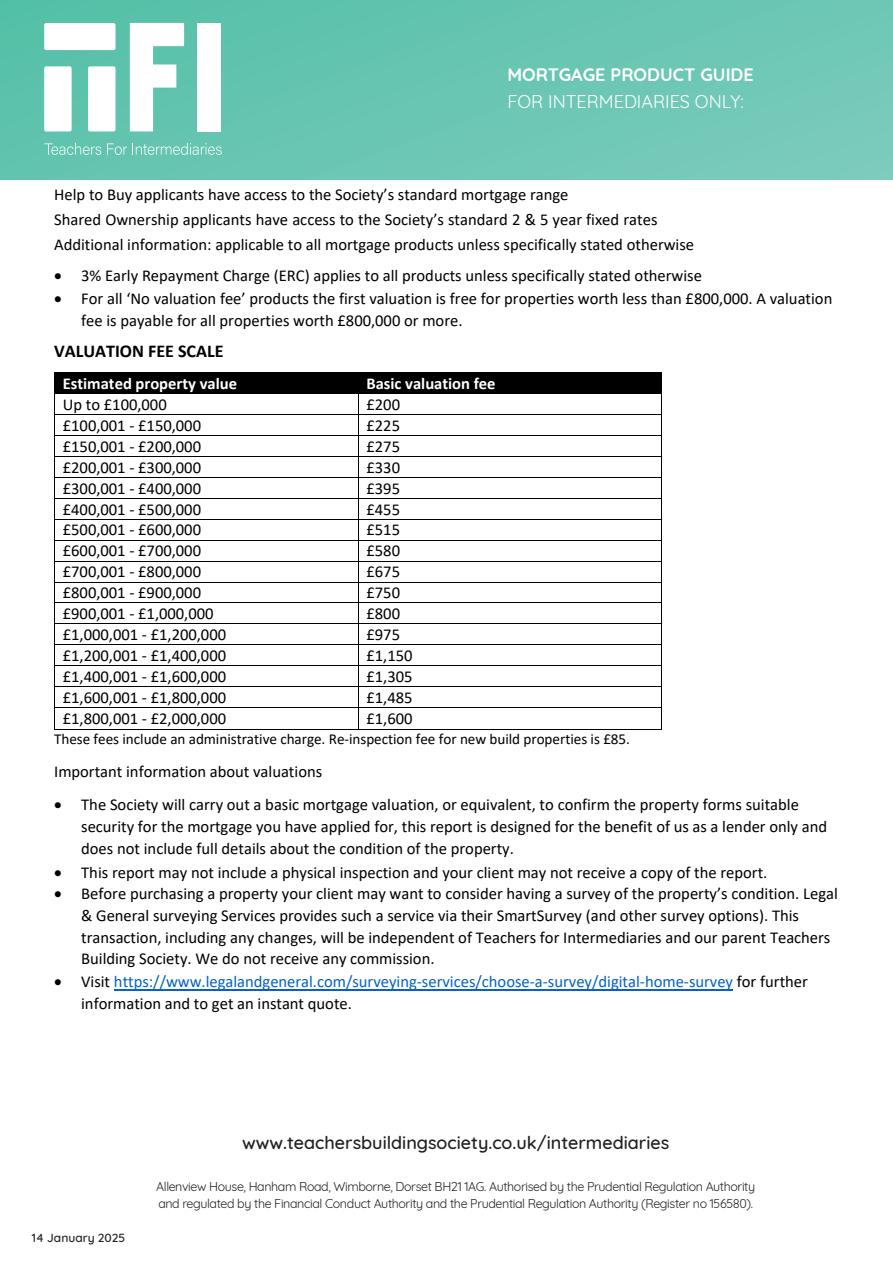
<style>
.page{position:relative;width:893px;height:1263px;background:#fff}
.page>*{position:absolute;margin:0;border:0;box-sizing:border-box;transform-origin:0 0}
.t1{font:500 18px "Quicksand";color:#231f20}
.t2{font:18px/27px "Quicksand";color:#fff}
.t3{font:700 18px "Calibri";color:#000}
.t4{font:16.65px/21.6px "Calibri";color:#000}
.t5{font:16.65px/21.6px "Calibri";color:#0563c1}
.t6{font:700 16.65px "Calibri";color:#fff}
.t7{font:15.15px "Calibri";letter-spacing:-.005em;color:#000}
.t8{font:12.45px/17.1px "Quicksand";letter-spacing:-.03em;color:#231f20}
.t9{font:500 12px "Quicksand";color:#231f20}
.s1{font-weight:700}
.s2{color:#000}
</style>
<div class="page">
<div style="left:0;top:0;width:893px;height:179px;background:linear-gradient(to right,#5ac2aa,#76c9b9)"></div>
<div style="left:55px;top:373px;width:303px;height:20px;background:#000"></div>
<div style="left:359px;top:373px;width:303px;height:20px;background:#000"></div>
<hr style="left:55px;top:372px;width:303px;height:1px;background:#000">
<hr style="left:359px;top:372px;width:303px;height:1px;background:#000">
<hr style="left:55px;top:393px;width:303px;height:1px;background:#000">
<hr style="left:359px;top:393px;width:303px;height:1px;background:#000">
<hr style="left:55px;top:414px;width:303px;height:1px;background:#000">
<hr style="left:359px;top:414px;width:303px;height:1px;background:#000">
<hr style="left:55px;top:435px;width:303px;height:1px;background:#000">
<hr style="left:359px;top:435px;width:303px;height:1px;background:#000">
<hr style="left:55px;top:456px;width:303px;height:1px;background:#000">
<hr style="left:359px;top:456px;width:303px;height:1px;background:#000">
<hr style="left:55px;top:477px;width:303px;height:1px;background:#000">
<hr style="left:359px;top:477px;width:303px;height:1px;background:#000">
<hr style="left:55px;top:498px;width:303px;height:1px;background:#000">
<hr style="left:359px;top:498px;width:303px;height:1px;background:#000">
<hr style="left:55px;top:519px;width:303px;height:1px;background:#000">
<hr style="left:359px;top:519px;width:303px;height:1px;background:#000">
<hr style="left:55px;top:540px;width:303px;height:1px;background:#000">
<hr style="left:359px;top:540px;width:303px;height:1px;background:#000">
<hr style="left:55px;top:561px;width:303px;height:1px;background:#000">
<hr style="left:359px;top:561px;width:303px;height:1px;background:#000">
<hr style="left:55px;top:582px;width:303px;height:1px;background:#000">
<hr style="left:359px;top:582px;width:303px;height:1px;background:#000">
<hr style="left:55px;top:603px;width:303px;height:1px;background:#000">
<hr style="left:359px;top:603px;width:303px;height:1px;background:#000">
<hr style="left:55px;top:623px;width:303px;height:1px;background:#000">
<hr style="left:359px;top:623px;width:303px;height:1px;background:#000">
<hr style="left:55px;top:644px;width:303px;height:1px;background:#000">
<hr style="left:359px;top:644px;width:303px;height:1px;background:#000">
<hr style="left:55px;top:665px;width:303px;height:1px;background:#000">
<hr style="left:359px;top:665px;width:303px;height:1px;background:#000">
<hr style="left:55px;top:686px;width:303px;height:1px;background:#000">
<hr style="left:359px;top:686px;width:303px;height:1px;background:#000">
<hr style="left:55px;top:707px;width:303px;height:1px;background:#000">
<hr style="left:359px;top:707px;width:303px;height:1px;background:#000">
<svg style="left:54px;top:372px;width:1px;height:358px"></svg>
<hr style="left:55px;top:729px;width:303px;height:1px;background:#000">
<svg style="left:358px;top:372px;width:1px;height:358px"></svg>
<hr style="left:359px;top:729px;width:303px;height:1px;background:#000">
<svg style="left:44px;top:143px;width:57px;height:12px"></svg>
<svg style="left:107px;top:143px;width:115px;height:12px"></svg>
<div style="left:44px;top:23px;width:72px;height:27px;background:#fff;border-radius:2px"></div>
<div style="left:44px;top:66px;width:28px;height:65px;background:#fff;border-radius:2px"></div>
<div style="left:88px;top:66px;width:28px;height:65px;background:#fff;border-radius:2px"></div>
<svg style="left:130px;top:23px;width:54px;height:108px"></svg>
<div style="left:197px;top:23px;width:24px;height:108px;background:#fff"></div>
<hr style="left:114px;top:989px;width:619px;height:1px;background:#0563c1">
<p class="t2" style="left:507px;top:59px;width:248px"><span class="s1">MORTGAGE PRODUCT GUIDE<br></span>FOR INTERMEDIARIES ONLY:</p>
<p class="t4" style="left:54px;top:182px;width:641px;line-height:24.9px">Help to Buy applicants have access to the Society’s standard mortgage range<br>Shared Ownership applicants have access to the Society’s standard 2 &amp; 5 year fixed rates<br>Additional information: applicable to all mortgage products unless specifically stated otherwise</p>
<p class="t4" style="left:54px;top:265px;width:649px">• 3% Early Repayment Charge (ERC) applies to all products unless specifically stated otherwise</p>
<p class="t4" style="left:81px;top:287px;width:753px;text-indent:-27px">• For all ‘No valuation fee’ products the first valuation is free for properties worth less than £800,000. A valuation fee is payable for all properties worth £800,000 or more.</p>
<p class="t3" style="left:54px;top:338px;width:171px">VALUATION FEE SCALE</p>
<p class="t6" style="left:63px;top:371px;width:176px">Estimated property value</p>
<p class="t6" style="left:367px;top:371px;width:131px">Basic valuation fee</p>
<p class="t4" style="left:63px;top:393px;width:105px">Up to £100,000</p>
<p class="t4" style="left:367px;top:393px;width:35px">£200</p>
<p class="t4" style="left:63px;top:414px;width:140px">£100,001 - £150,000</p>
<p class="t4" style="left:367px;top:414px;width:35px">£225</p>
<p class="t4" style="left:63px;top:435px;width:140px">£150,001 - £200,000</p>
<p class="t4" style="left:367px;top:435px;width:35px">£275</p>
<p class="t4" style="left:63px;top:456px;width:140px">£200,001 - £300,000</p>
<p class="t4" style="left:367px;top:456px;width:35px">£330</p>
<p class="t4" style="left:63px;top:477px;width:140px">£300,001 - £400,000</p>
<p class="t4" style="left:367px;top:477px;width:35px">£395</p>
<p class="t4" style="left:63px;top:498px;width:140px">£400,001 - £500,000</p>
<p class="t4" style="left:367px;top:498px;width:35px">£455</p>
<p class="t4" style="left:63px;top:519px;width:140px">£500,001 - £600,000</p>
<p class="t4" style="left:367px;top:519px;width:35px">£515</p>
<p class="t4" style="left:63px;top:540px;width:140px">£600,001 - £700,000</p>
<p class="t4" style="left:367px;top:540px;width:35px">£580</p>
<p class="t4" style="left:63px;top:561px;width:140px">£700,001 - £800,000</p>
<p class="t4" style="left:367px;top:561px;width:35px">£675</p>
<p class="t4" style="left:63px;top:581px;width:140px">£800,001 - £900,000</p>
<p class="t4" style="left:367px;top:581px;width:35px">£750</p>
<p class="t4" style="left:63px;top:602px;width:152px">£900,001 - £1,000,000</p>
<p class="t4" style="left:367px;top:602px;width:35px">£800</p>
<p class="t4" style="left:63px;top:623px;width:165px">£1,000,001 - £1,200,000</p>
<p class="t4" style="left:367px;top:623px;width:35px">£975</p>
<p class="t4" style="left:63px;top:644px;width:165px">£1,200,001 - £1,400,000</p>
<p class="t4" style="left:367px;top:644px;width:48px">£1,150</p>
<p class="t4" style="left:63px;top:665px;width:165px">£1,400,001 - £1,600,000</p>
<p class="t4" style="left:367px;top:665px;width:48px">£1,305</p>
<p class="t4" style="left:63px;top:686px;width:165px">£1,600,001 - £1,800,000</p>
<p class="t4" style="left:367px;top:686px;width:48px">£1,485</p>
<p class="t4" style="left:63px;top:707px;width:165px">£1,800,001 - £2,000,000</p>
<p class="t4" style="left:367px;top:707px;width:48px">£1,600</p>
<p class="t7" style="left:54px;top:728px;width:577px">These fees include an administrative charge. Re-inspection fee for new build properties is £85.</p>
<p class="t4" style="left:54px;top:760px;width:270px">Important information about valuations</p>
<p class="t4" style="left:81px;top:794px;width:747px;text-indent:-27px">• The Society will carry out a basic mortgage valuation, or equivalent, to confirm the property forms suitable security for the mortgage you have applied for, this report is designed for the benefit of us as a lender only and does not include full details about the condition of the property.</p>
<p class="t4" style="left:54px;top:861px;width:715px">• This report may not include a physical inspection and your client may not receive a copy of the report.</p>
<p class="t4" style="left:81px;top:882px;width:758px;text-indent:-27px">• Before purchasing a property your client may want to consider having a survey of the property’s condition. Legal &amp; General surveying Services provides such a service via their SmartSurvey (and other survey options). This transaction, including any changes, will be independent of Teachers for Intermediaries and our parent Teachers Building Society. We do not receive any commission.</p>
<p class="t5" style="left:81px;top:970px;width:728px;text-indent:-27px"><span class="s2">• Visit</span> https://www.legalandgeneral.com/surveying-services/choose-a-survey/digital-home-survey <span class="s2">for further information and to get an instant quote.</span></p>
<p class="t1" style="left:242px;top:1128px;width:429px">www.teachersbuildingsociety.co.uk/intermediaries</p>
<p class="t9" style="left:32px;top:1228px;width:95px">14 January 2025</p>
<p class="t8" style="left:156px;top:1177px;width:601px">Allenview House, Hanham Road, Wimborne, Dorset BH21 1AG. Authorised by the Prudential Regulation Authority and regulated by the Financial Conduct Authority and the Prudential Regulation Authority (Register no 156580).</p>
</div>
